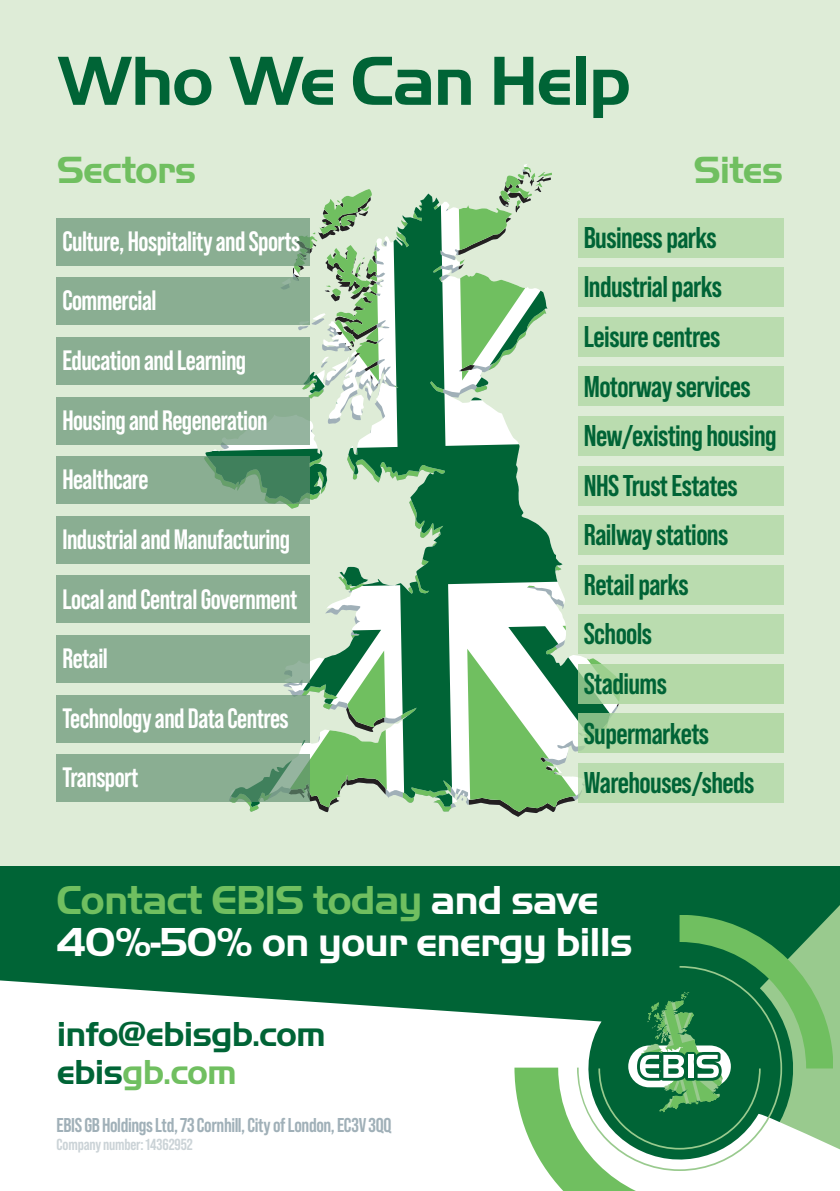
<style>
.page{position:relative;width:840px;height:1191px;background:#fff}
.page>*{position:absolute;margin:0;border:0;box-sizing:border-box;transform-origin:0 0}
.t1{font:700 72px "Handel Got D";letter-spacing:-.025em;color:#006436}
.t2{font:700 42px/42px "Handel Got D";letter-spacing:-.025em;color:#fff}
.t3{font:700 39.4px "Handel Got D";letter-spacing:-.025em;color:#70bf60}
.t4{font:700 36px "Handel Got D";letter-spacing:-.025em;color:#006436}
.t5{font:700 36px "Handel Got D";letter-spacing:-.025em;color:#70bf60}
.t6{font:700 30px/49.6px "Bebas Neue Pro";letter-spacing:-.02em;color:#006436}
.t7{font:700 28px/59.6px "Bebas Neue Pro";letter-spacing:-.02em;color:#fff;scale:.96 1}
.t8{font:700 20px "Bebas Neue Pro";letter-spacing:-.02em;color:#a0b0b8}
.t9{font:700 16px "Bebas Neue Pro";letter-spacing:-.01em;color:#cbd3d7}
.s1{color:#70bf60}
.s2{color:#006436}
</style>
<div class="page">
<div style="left:0;top:864px;width:839px;height:327px;background:#006436"></div>
<div style="left:0;top:0;width:839px;height:865px;background:#deecd7"></div>
<svg style="left:831px;top:906px;width:8px;height:74px"></svg>
<svg style="left:0;top:980px;width:839px;height:211px;background:#e8f1ec"></svg>
<svg style="left:514px;top:914px;width:318px;height:277px"></svg>
<svg style="left:204px;top:265px;width:86px;height:542px"></svg>
<svg style="left:290px;top:167px;width:330px;height:645px"></svg>
<div style="left:577px;top:416px;width:205px;height:40px;background:#badcaf"></div>
<div style="left:577px;top:763px;width:205px;height:39px;background:#badcaf"></div>
<div style="left:577px;top:267px;width:205px;height:40px;background:#badcaf"></div>
<div style="left:577px;top:218px;width:205px;height:39px;background:#badcaf"></div>
<svg style="left:577px;top:664px;width:205px;height:39px;background:#b0d6a4"></svg>
<div style="left:577px;top:317px;width:205px;height:40px;background:#badcaf"></div>
<div style="left:577px;top:614px;width:205px;height:40px;background:#badcaf"></div>
<div style="left:577px;top:466px;width:205px;height:39px;background:#badcaf"></div>
<div style="left:577px;top:515px;width:205px;height:40px;background:#badcaf"></div>
<div style="left:577px;top:367px;width:205px;height:39px;background:#badcaf"></div>
<svg style="left:577px;top:713px;width:205px;height:40px;background:#b0d7a4"></svg>
<div style="left:577px;top:565px;width:205px;height:39px;background:#badcaf"></div>
<div style="left:57px;top:218px;width:253px;height:47px;background:#8aae92"></div>
<div style="left:57px;top:277px;width:253px;height:48px;background:#8aae92"></div>
<div style="left:57px;top:337px;width:253px;height:47px;background:#8aae92"></div>
<div style="left:57px;top:397px;width:253px;height:47px;background:linear-gradient(to right,#88ad90,#8fb198)"></div>
<svg style="left:57px;top:456px;width:253px;height:48px;background:#76a182"></svg>
<div style="left:57px;top:516px;width:253px;height:47px;background:#8aae92"></div>
<div style="left:57px;top:575px;width:253px;height:48px;background:#8aae92"></div>
<div style="left:57px;top:635px;width:253px;height:47px;background:#8aae92"></div>
<div style="left:57px;top:695px;width:253px;height:47px;background:#8aae92"></div>
<svg style="left:57px;top:754px;width:253px;height:48px;background:#84aa8d"></svg>
<h1 class="t1" style="left:57px;top:40px;width:575px">Who We Can Help</h1>
<h3 class="t3" style="left:57px;top:148px;width:141px">Sectors</h3>
<h3 class="t3" style="left:693px;top:148px;width:91px">Sites</h3>
<p class="t7" style="left:62px;top:211px;width:249px">Culture, Hospitality and Sports<br>Commercial<br>Education and Learning<br>Housing and Regeneration<br>Healthcare<br>Industrial and Manufacturing<br>Local and Central Government<br>Retail<br>Technology and Data Centres<br>Transport</p>
<p class="t6" style="left:583px;top:212px;width:134px">Business parks</p>
<p class="t6" style="left:583px;top:262px;width:140px">Industrial parks</p>
<p class="t6" style="left:583px;top:311px;width:138px">Leisure centres</p>
<p class="t6" style="left:583px;top:361px;width:168px">Motorway services</p>
<p class="t6" style="left:583px;top:410px;width:194px">New/existing housing</p>
<p class="t6" style="left:583px;top:460px;width:155px">NHS Trust Estates<br>Railway stations</p>
<p class="t6" style="left:583px;top:559px;width:106px">Retail parks</p>
<p class="t6" style="left:583px;top:609px;width:70px">Schools</p>
<p class="t6" style="left:583px;top:658px;width:85px">Stadiums</p>
<p class="t6" style="left:583px;top:708px;width:127px">Supermarkets</p>
<p class="t6" style="left:583px;top:757px;width:172px">Warehouses/sheds</p>
<h2 class="t2" style="left:57px;top:879px;width:577px"><span class="s1">Contact EBIS today</span> and save<br>40%-50% on your energy bills</h2>
<p class="t4" style="left:57px;top:1013px;width:270px">info@ebisgb.com</p>
<p class="t5" style="left:57px;top:1051px;width:181px"><span class="s2">ebis</span>gb.com</p>
<p class="t8" style="left:57px;top:1113px;width:336px">EBIS GB Holdings Ltd, 73 Cornhill, City of London, EC3V 3QQ</p>
<p class="t9" style="left:57px;top:1135px;width:138px">Company number: 14362952</p>
</div>
